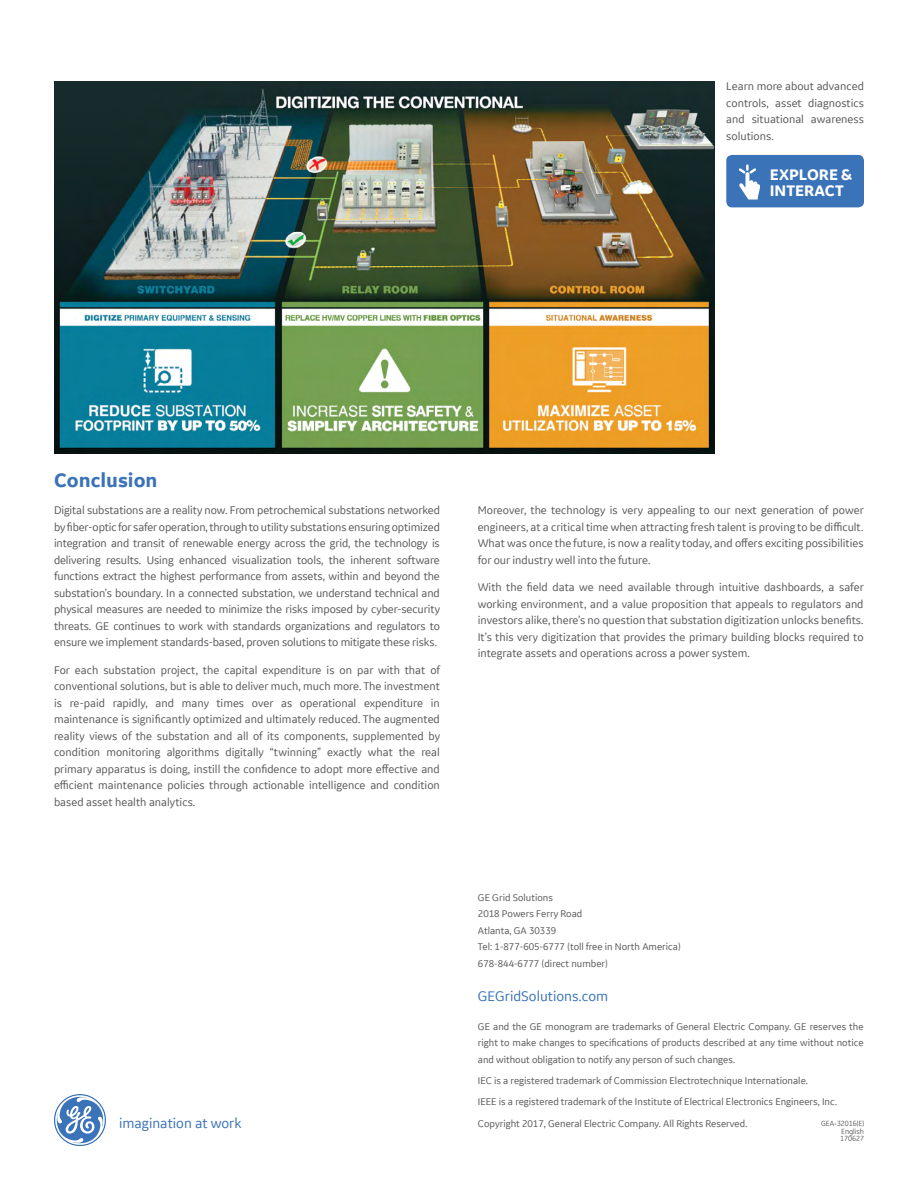
<style>
.page{position:relative;width:918px;height:1188px;background:#fff}
.page>*{position:absolute;margin:0;border:0;box-sizing:border-box;transform-origin:0 0}
.t1{font:700 21px "GE Inspira Sans";color:#3b73b9}
.t2{font:700 16.5px/16.5px "GE Inspira Sans";color:#fff}
.t3{font:15px "GE Inspira Sans";color:#3c73b9}
.t4{font:15px "GE Inspira Sans";color:#3b73b9}
.t5{font:12px/16.5px "GE Inspira Sans";color:#58595b;text-align:justify}
.t6{font:10.5px/16.5px "GE Inspira Sans";color:#58595b}
.t7{font:7.5px/7.5px "GE Inspira";color:#58595b;text-align:justify}
</style>
<div class="page">
<img style="left:54px;top:81px;width:660px;height:372px">
<div style="left:726px;top:155px;width:138px;height:52px;background:#3b73b9;border-radius:6px"></div>
<svg style="left:739px;top:166px;width:21px;height:34px"></svg>
<svg style="left:54px;top:1094px;width:52px;height:52px"></svg>
<p class="t5" style="left:726px;top:78px;width:139px">Learn more about advanced controls, asset diagnostics and situational awareness solutions.</p>
<h2 class="t2" style="left:770px;top:166px;width:84px">EXPLORE &amp;<br>INTERACT</h2>
<h1 class="t1" style="left:54px;top:468px;width:105px">Conclusion</h1>
<p class="t5" style="left:54px;top:502px;width:388px">Digital substations are a reality now. From petrochemical substations networked by fiber-optic for safer operation, through to utility substations ensuring optimized integration and transit of renewable energy across the grid, the technology is delivering results. Using enhanced visualization tools, the inherent software functions extract the highest performance from assets, within and beyond the substation’s boundary. In a connected substation, we understand technical and physical measures are needed to minimize the risks imposed by cyber-security threats. GE continues to work with standards organizations and regulators to ensure we implement standards-based, proven solutions to mitigate these risks.</p>
<p class="t5" style="left:54px;top:661px;width:388px">For each substation project, the capital expenditure is on par with that of conventional solutions, but is able to deliver much, much more. The investment is re-paid rapidly, and many times over as operational expenditure in maintenance is significantly optimized and ultimately reduced. The augmented reality views of the substation and all of its components, supplemented by condition monitoring algorithms digitally “twinning” exactly what the real primary apparatus is doing, instill the confidence to adopt more effective and efficient maintenance policies through actionable intelligence and condition based asset health analytics.</p>
<p class="t4" style="left:119px;top:1114px;width:124px">imagination at work</p>
<p class="t5" style="left:478px;top:502px;width:388px">Moreover, the technology is very appealing to our next generation of power engineers, at a critical time when attracting fresh talent is proving to be difficult.<br>What was once the future, is now a reality today, and offers exciting possibilities for our industry well into the future.</p>
<p class="t5" style="left:478px;top:579px;width:388px">With the field data we need available through intuitive dashboards, a safer working environment, and a value proposition that appeals to regulators and investors alike, there’s no question that substation digitization unlocks benefits.<br>It’s this very digitization that provides the primary building blocks required to integrate assets and operations across a power system.</p>
<p class="t6" style="left:478px;top:889px;width:205px">GE Grid Solutions<br>2018 Powers Ferry Road<br>Atlanta, GA 30339<br>Tel: 1-877-605-6777 (toll free in North America)<br>678-844-6777 (direct number)</p>
<p class="t3" style="left:478px;top:987px;width:132px">GEGridSolutions.com</p>
<p class="t6" style="left:478px;top:1018px;width:387px;text-align:justify">GE and the GE monogram are trademarks of General Electric Company. GE reserves the right to make changes to specifications of products described at any time without notice and without obligation to notify any person of such changes.</p>
<p class="t6" style="left:478px;top:1070px;width:361px;line-height:21.3px">IEC is a registered trademark of Commission Electrotechnique Internationale.<br>IEEE is a registered trademark of the Institute of Electrical Electronics Engineers, Inc.<br>Copyright 2017, General Electric Company. All Rights Reserved.</p>
<p class="t7" style="left:840px;top:1120px;width:25px;text-indent:-19px">GEA-32016(E)<br>English 170627</p>
</div>
